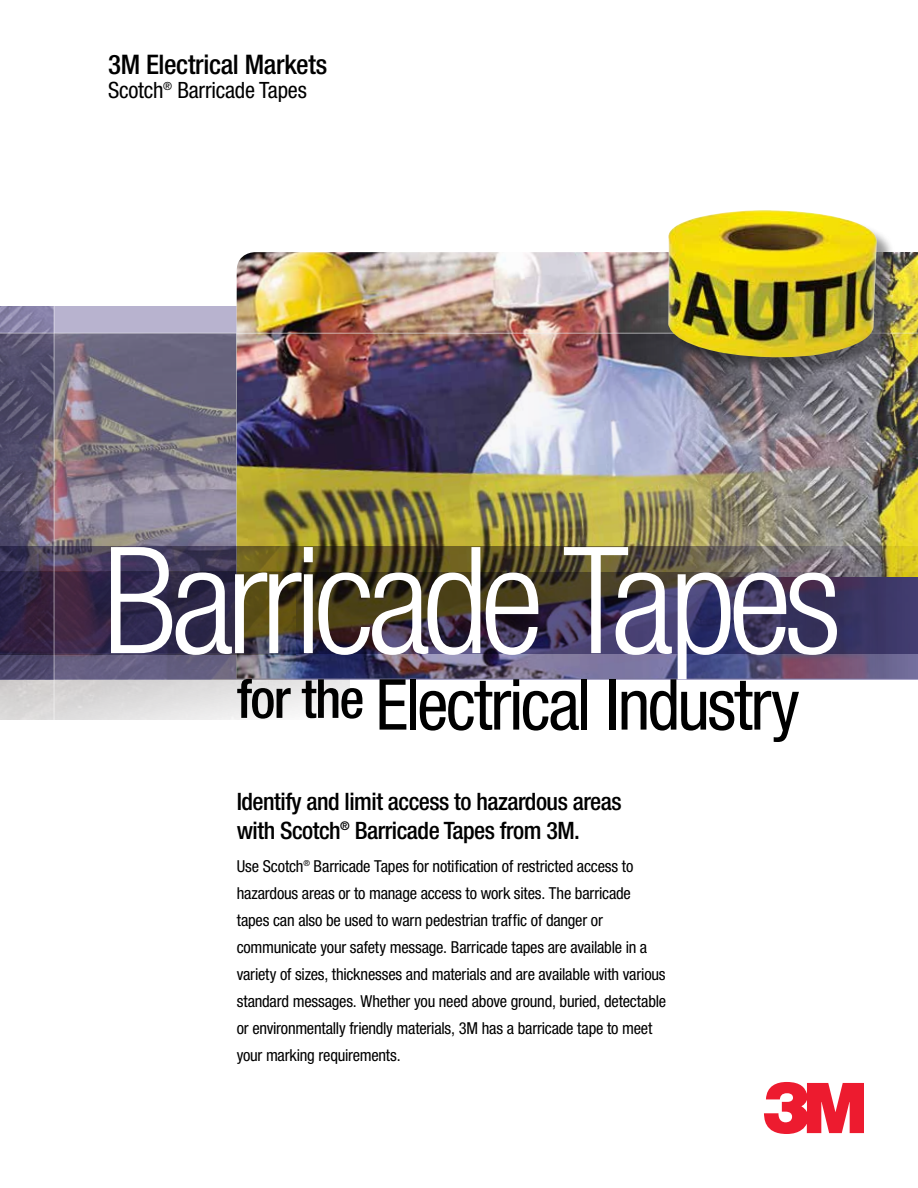
<style>
.page{position:relative;width:918px;height:1188px;background:#fff}
.page>*{position:absolute;margin:0;border:0;box-sizing:border-box;transform-origin:0 0}
.t1{font:300 condensed 148.5px "Helvetica Neue";letter-spacing:-.05em;color:#fff}
.t2{font:condensed 70.5px "Helvetica Neue";letter-spacing:-.035em;color:#000}
.t3{font:500 condensed 54px "Helvetica Neue";letter-spacing:-.025em;color:#000}
.t4{font:500 condensed 27px "Helvetica Neue";letter-spacing:-.01em;color:#000}
.t5{font:500 condensed 24px/28.5px "Helvetica Neue";letter-spacing:-.02em;color:#000}
.t6{font:condensed 22.5px "Helvetica Neue";letter-spacing:-.01em;color:#000}
.t7{font:condensed 16.5px/27px "Helvetica Neue";letter-spacing:-.01em;color:#000}
</style>
<div class="page">
<div style="left:0;top:306px;width:308px;height:346px;background:#b8b3cf"></div>
<img style="left:237px;top:252px;width:429px;height:81px">
<img style="left:0;top:334px;width:349px;height:386px">
<img style="left:237px;top:334px;width:436px;height:212px">
<img style="left:0;top:306px;width:54px;height:240px">
<svg style="left:296px;top:654px;width:622px;height:26px"></svg>
<img style="left:0;top:654px;width:296px;height:26px">
<svg style="left:296px;top:546px;width:622px;height:108px"></svg>
<img style="left:0;top:546px;width:296px;height:108px">
<img style="left:673px;top:252px;width:245px;height:324px">
<hr style="left:54px;top:292px;width:1px;height:432px;background:#fff">
<hr style="left:0;top:333px;width:918px;height:1px;background:#fff">
<div style="left:671px;top:213px;width:224px;height:163px;background:#000;opacity:.4"></div>
<img style="left:666px;top:210px;width:212px;height:152px">
<svg style="left:764px;top:1082px;width:100px;height:52px"></svg>
<h3 class="t4" style="left:108px;top:48px;width:221px">3M Electrical Markets</h3>
<h3 class="t6" style="left:108px;top:77px;width:200px">Scotch<sup>®</sup> Barricade Tapes</h3>
<h1 class="t1" style="left:103px;top:515px;width:740px">Barricade Tapes</h1>
<h2 class="t2" style="left:375px;top:664px;width:426px">Electrical Industry</h2>
<h3 class="t3" style="left:237px;top:667px;width:129px">for the</h3>
<h3 class="t5" style="left:237px;top:787px;width:387px">Identify and limit access to hazardous areas with Scotch<sup>®</sup> Barricade Tapes from 3M.</h3>
<p class="t7" style="left:237px;top:853px;width:431px">Use Scotch<sup>®</sup> Barricade Tapes for notification of restricted access to hazardous areas or to manage access to work sites. The barricade tapes can also be used to warn pedestrian traffic of danger or communicate your safety message. Barricade tapes are available in a variety of sizes, thicknesses and materials and are available with various standard messages. Whether you need above ground, buried, detectable or environmentally friendly materials, 3M has a barricade tape to meet your marking requirements.</p>
</div>
